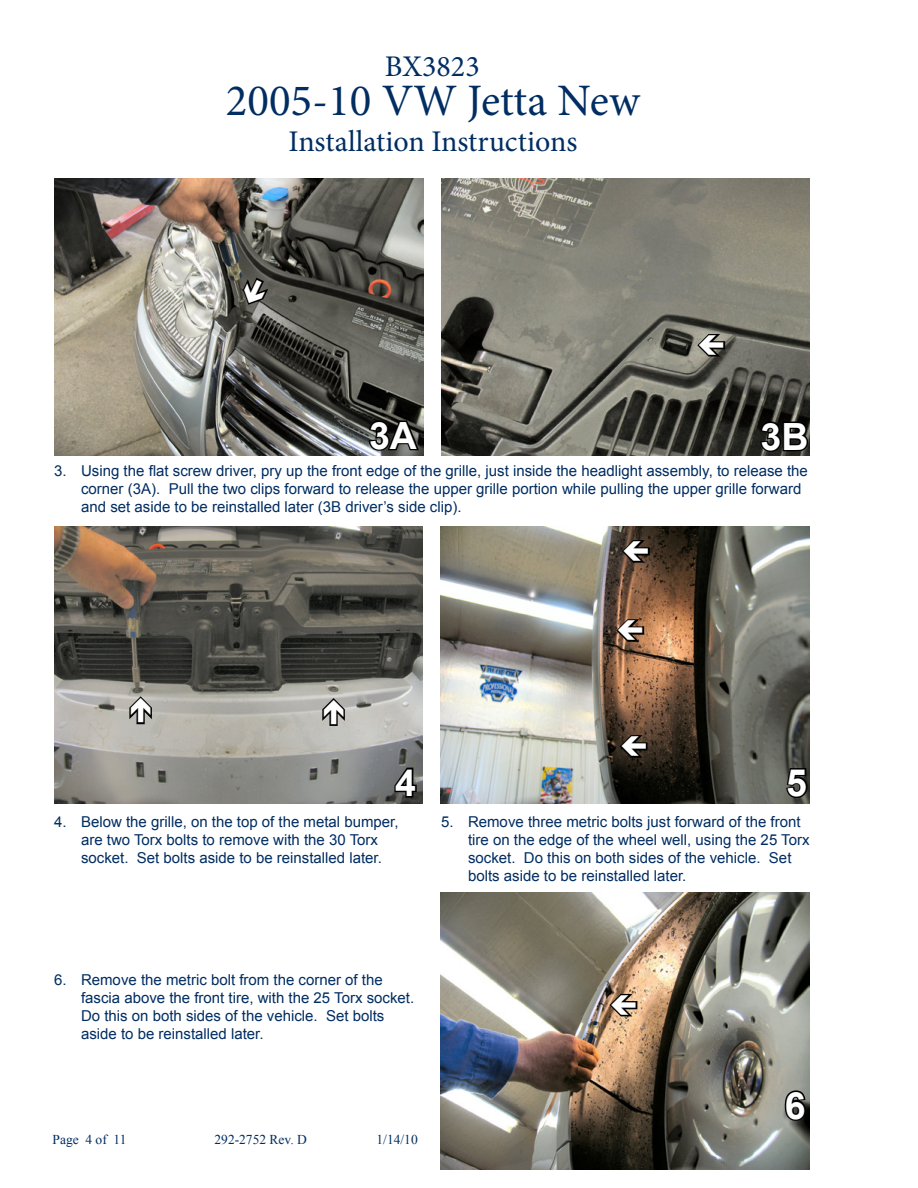
<style>
.page{position:relative;width:918px;height:1188px;background:#fff}
.page>*{position:absolute;margin:0;border:0;box-sizing:border-box;transform-origin:0 0}
.t1{font:45px "Minion Pro";color:#002d62}
.t2{font:700 37.5px "Arial";color:#fff}
.t3{font:30px "Minion Pro";color:#002d62}
.t4{font:15px/18px "Arial";color:#002d62}
.t5{font:13.5px "Times New Roman";color:#002d62}
</style>
<div class="page">
<img style="left:441px;top:178px;width:369px;height:277px">
<img style="left:54px;top:178px;width:369px;height:278px">
<svg style="left:759px;top:419px;width:51px;height:34px;background:#181815"></svg>
<svg style="left:367px;top:418px;width:54px;height:34px;background:#2b2c2a"></svg>
<img style="left:54px;top:527px;width:369px;height:276px">
<img style="left:441px;top:526px;width:369px;height:277px">
<svg style="left:785px;top:767px;width:25px;height:33px"></svg>
<svg style="left:393px;top:766px;width:25px;height:33px"></svg>
<img style="left:441px;top:893px;width:369px;height:277px">
<svg style="left:783px;top:1089px;width:25px;height:34px"></svg>
<svg style="left:620px;top:537px;width:31px;height:28px"></svg>
<svg style="left:127px;top:694px;width:28px;height:32px"></svg>
<svg style="left:320px;top:696px;width:28px;height:31px"></svg>
<svg style="left:614px;top:617px;width:32px;height:27px"></svg>
<svg style="left:618px;top:732px;width:31px;height:28px"></svg>
<svg style="left:241px;top:275px;width:30px;height:32px"></svg>
<svg style="left:695px;top:331px;width:32px;height:28px"></svg>
<svg style="left:607px;top:991px;width:32px;height:28px"></svg>
<h3 class="t3" style="left:385px;top:46px;width:96px">BX3823</h3>
<h1 class="t1" style="left:226px;top:71px;width:416px">2005-10 VW Jetta New</h1>
<h3 class="t3" style="left:289px;top:122px;width:290px">Installation Instructions</h3>
<h2 class="t2" style="left:369px;top:411px;width:49px">3A</h2>
<h2 class="t2" style="left:760px;top:412px;width:49px">3B</h2>
<p class="t4" style="left:81px;top:462px;width:728px;text-indent:-27px">3. Using the flat screw driver, pry up the front edge of the grille, just inside the headlight assembly, to release the corner (3A). Pull the two clips forward to release the upper grille portion while pulling the upper grille forward and set aside to be reinstalled later (3B driver’s side clip).</p>
<h2 class="t2" style="left:395px;top:758px;width:22px">4</h2>
<h2 class="t2" style="left:786px;top:758px;width:22px">5</h2>
<p class="t4" style="left:81px;top:813px;width:319px;text-indent:-27px">4. Below the grille, on the top of the metal bumper, are two Torx bolts to remove with the 30 Torx socket. Set bolts aside to be reinstalled later.</p>
<p class="t4" style="left:468px;top:813px;width:343px;text-indent:-27px">5. Remove three metric bolts just forward of the front tire on the edge of the wheel well, using the 25 Torx socket. Do this on both sides of the vehicle. Set bolts aside to be reinstalled later.</p>
<p class="t4" style="left:81px;top:971px;width:335px;text-indent:-27px">6. Remove the metric bolt from the corner of the fascia above the front tire, with the 25 Torx socket.<br>Do this on both sides of the vehicle. Set bolts aside to be reinstalled later.</p>
<p class="t5" style="left:52px;top:1130px;width:76px">Page 4 of 11</p>
<p class="t5" style="left:214px;top:1130px;width:94px">292-2752 Rev. D</p>
<p class="t5" style="left:376px;top:1130px;width:43px">1/14/10</p>
<h2 class="t2" style="left:785px;top:1081px;width:22px">6</h2>
</div>
